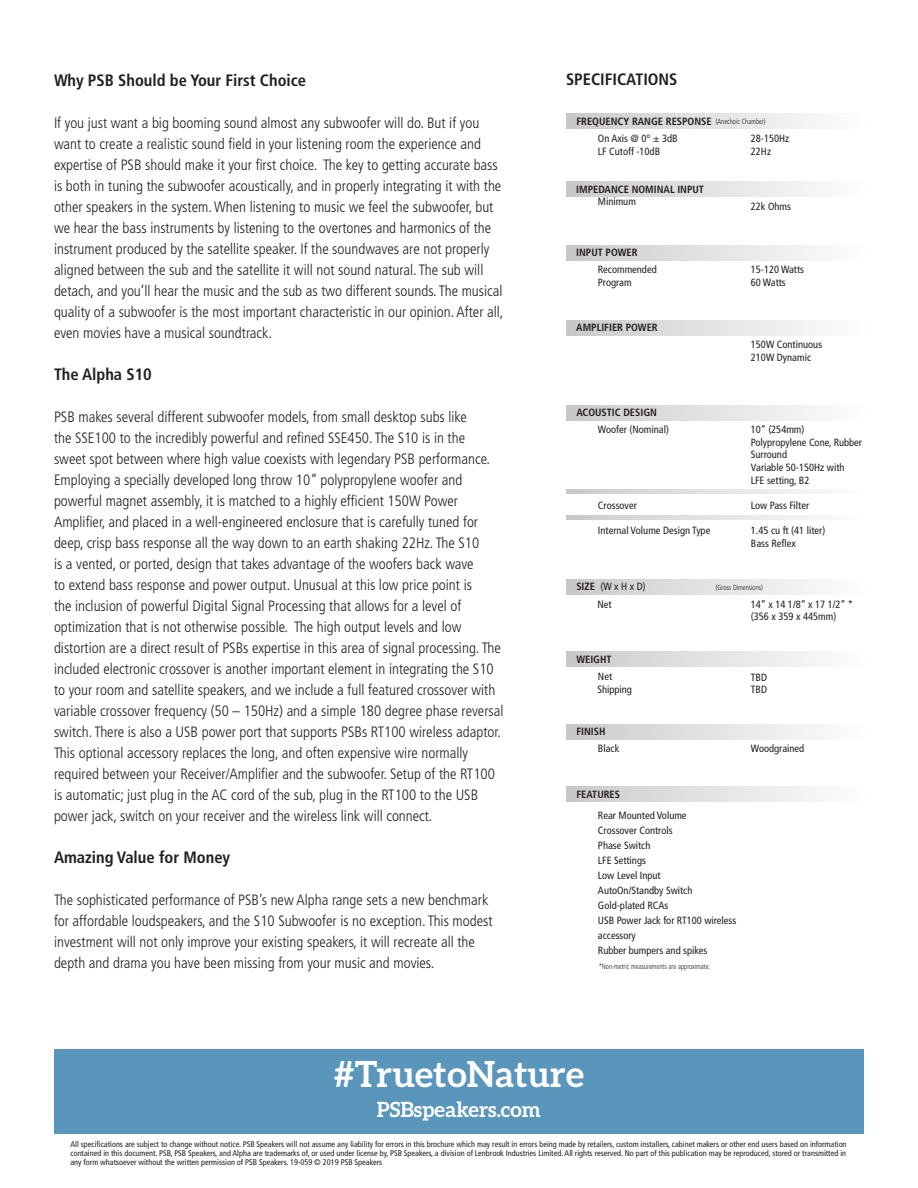
<style>
.page{position:relative;width:918px;height:1188px;background:#fff}
.page>*{position:absolute;margin:0;border:0;box-sizing:border-box;transform-origin:0 0}
.t1{font:700 36px "Aleo";color:#fff}
.t2{font:700 21px "Aleo";color:#fff}
.Body_Heading{font:700 condensed 16.5px "Frutiger";color:#231f20}
.Body_Copy{font:300 condensed 15px/21px "Frutiger";color:#231f20}
.Spec_Text{font:condensed 10.5px/15px "Frutiger";color:#231f20}
.Spec_Heading{font:700 condensed 10.5px "Frutiger";color:#231f20}
.t3{font:condensed 8.25px/9.3px "Frutiger";color:#231f20;text-align:justify}
.t4{font:300 condensed 7.5px "Frutiger";color:#231f20;scale:.9 1}
.s1{font-weight:700}
</style>
<div class="page">
<svg style="left:566px;top:182px;width:249px;height:15px;background:#dfdfe0"></svg>
<svg style="left:566px;top:245px;width:249px;height:15px;background:#dfdfe0"></svg>
<svg style="left:566px;top:320px;width:249px;height:15px;background:#dfdfe0"></svg>
<svg style="left:566px;top:114px;width:249px;height:15px;background:#dfdfe0"></svg>
<svg style="left:566px;top:405px;width:249px;height:15px;background:#dfdfe0"></svg>
<svg style="left:566px;top:490px;width:249px;height:3px"></svg>
<svg style="left:566px;top:516px;width:249px;height:3px"></svg>
<svg style="left:566px;top:652px;width:249px;height:15px;background:#dfdfe0"></svg>
<svg style="left:566px;top:724px;width:249px;height:15px;background:#dfdfe0"></svg>
<svg style="left:566px;top:579px;width:249px;height:15px;background:#dfdfe0"></svg>
<svg style="left:566px;top:786px;width:249px;height:15px;background:#dfdfe0"></svg>
<div style="left:54px;top:1049px;width:810px;height:85px;background:#5a96bb"></div>
<p class="Body_Heading" style="left:54px;top:71px;width:254px">Why PSB Should be Your First Choice</p>
<p class="Body_Copy" style="left:54px;top:113px;width:451px">If you just want a big booming sound almost any subwoofer will do. But if you want to create a realistic sound field in your listening room the experience and expertise of PSB should make it your first choice. The key to getting accurate bass is both in tuning the subwoofer acoustically, and in properly integrating it with the other speakers in the system. When listening to music we feel the subwoofer, but we hear the bass instruments by listening to the overtones and harmonics of the instrument produced by the satellite speaker. If the soundwaves are not properly aligned between the sub and the satellite it will not sound natural. The sub will detach, and you’ll hear the music and the sub as two different sounds. The musical quality of a subwoofer is the most important characteristic in our opinion. After all, even movies have a musical soundtrack.</p>
<p class="Body_Heading" style="left:54px;top:365px;width:99px">The Alpha S10</p>
<p class="Body_Copy" style="left:54px;top:407px;width:451px">PSB makes several different subwoofer models, from small desktop subs like<br>the SSE100 to the incredibly powerful and refined SSE450. The S10 is in the<br>sweet spot between where high value coexists with legendary PSB performance.<br>Employing a specially developed long throw 10” polypropylene woofer and powerful magnet assembly, it is matched to a highly efficient 150W Power Amplifier, and placed in a well-engineered enclosure that is carefully tuned for deep, crisp bass response all the way down to an earth shaking 22Hz. The S10<br>is a vented, or ported, design that takes advantage of the woofers back wave<br>to extend bass response and power output. Unusual at this low price point is<br>the inclusion of powerful Digital Signal Processing that allows for a level of optimization that is not otherwise possible. The high output levels and low distortion are a direct result of PSBs expertise in this area of signal processing. The included electronic crossover is another important element in integrating the S10 to your room and satellite speakers, and we include a full featured crossover with variable crossover frequency (50 – 150Hz) and a simple 180 degree phase reversal switch. There is also a USB power port that supports PSBs RT100 wireless adaptor.<br>This optional accessory replaces the long, and often expensive wire normally required between your Receiver/Amplifier and the subwoofer. Setup of the RT100 is automatic; just plug in the AC cord of the sub, plug in the RT100 to the USB power jack, switch on your receiver and the wireless link will connect.</p>
<p class="Body_Heading" style="left:54px;top:848px;width:178px">Amazing Value for Money</p>
<p class="Body_Copy" style="left:54px;top:890px;width:440px">The sophisticated performance of PSB’s new Alpha range sets a new benchmark for affordable loudspeakers, and the S10 Subwoofer is no exception. This modest investment will not only improve your existing speakers, it will recreate all the depth and drama you have been missing from your music and movies.</p>
<p class="Body_Heading" style="left:566px;top:69px;width:113px">SPECIFICATIONS</p>
<p class="Spec_Heading" style="left:576px;top:115px;width:137px">FREQUENCY RANGE RESPONSE</p>
<p class="Spec_Text" style="left:598px;top:131px;width:81px">On Axis @ 0° ± 3dB</p>
<p class="Spec_Text" style="left:598px;top:143px;width:64px">LF Cutoff -10dB</p>
<p class="t4" style="left:716px;top:117px;width:57px">(Anechoic Chamber)</p>
<p class="Spec_Text" style="left:751px;top:131px;width:40px">28-150Hz</p>
<p class="Spec_Text" style="left:751px;top:144px;width:22px">22Hz</p>
<p class="Spec_Heading" style="left:576px;top:183px;width:129px">IMPEDANCE NOMINAL INPUT</p>
<p class="Spec_Text" style="left:598px;top:194px;width:40px">Minimum</p>
<p class="Spec_Heading" style="left:576px;top:246px;width:63px">INPUT POWER</p>
<p class="Spec_Text" style="left:598px;top:262px;width:60px">Recommended</p>
<p class="Spec_Text" style="left:598px;top:275px;width:35px">Program</p>
<p class="Spec_Heading" style="left:576px;top:321px;width:83px">AMPLIFIER POWER</p>
<p class="Spec_Heading" style="left:576px;top:406px;width:82px">ACOUSTIC DESIGN</p>
<p class="Spec_Text" style="left:598px;top:422px;width:72px">Woofer (Nominal)</p>
<p class="Spec_Text" style="left:598px;top:497px;width:40px">Crossover</p>
<p class="Spec_Text" style="left:598px;top:523px;width:114px">Internal Volume Design Type</p>
<p class="Spec_Text" style="left:751px;top:199px;width:42px">22k Ohms</p>
<p class="Spec_Text" style="left:751px;top:262px;width:55px">15-120 Watts</p>
<p class="Spec_Text" style="left:751px;top:275px;width:36px">60 Watts</p>
<p class="Spec_Text" style="left:751px;top:337px;width:73px">150W Continuous</p>
<p class="Spec_Text" style="left:751px;top:350px;width:62px">210W Dynamic</p>
<p class="Spec_Text" style="left:751px;top:422px;width:55px">10” (254mm)</p>
<p class="Spec_Text" style="left:751px;top:436px;width:113px;line-height:12.6px">Polypropylene Cone, Rubber<br>Surround</p>
<p class="Spec_Text" style="left:751px;top:461px;width:95px;line-height:12.6px">Variable 50-150Hz with<br>LFE setting, B2</p>
<p class="Spec_Text" style="left:751px;top:498px;width:60px">Low Pass Filter</p>
<p class="Spec_Text" style="left:751px;top:524px;width:76px;line-height:12.6px">1.45 cu ft (41 liter)<br>Bass Reflex</p>
<p class="Spec_Text" style="left:576px;top:579px;width:71px"><span class="s1">SIZE</span> (W x H x D)</p>
<p class="Spec_Text" style="left:597px;top:597px;width:16px">Net</p>
<p class="Spec_Text" style="left:751px;top:597px;width:104px">14” x 14 1/8” x 17 1/2” *</p>
<p class="Spec_Text" style="left:751px;top:609px;width:87px">(356 x 359 x 445mm)</p>
<p class="t4" style="left:716px;top:583px;width:54px">(Gross Dimensions)</p>
<p class="Spec_Heading" style="left:576px;top:653px;width:37px">WEIGHT</p>
<p class="Spec_Text" style="left:598px;top:669px;width:16px">Net</p>
<p class="Spec_Text" style="left:597px;top:682px;width:36px">Shipping</p>
<p class="Spec_Text" style="left:751px;top:669px;width:18px">TBD</p>
<p class="Spec_Text" style="left:751px;top:682px;width:18px">TBD</p>
<p class="Spec_Heading" style="left:576px;top:725px;width:31px">FINISH</p>
<p class="Spec_Text" style="left:598px;top:741px;width:23px">Black</p>
<p class="Spec_Text" style="left:751px;top:741px;width:55px">Woodgrained</p>
<p class="Spec_Heading" style="left:576px;top:788px;width:45px">FEATURES</p>
<p class="Spec_Text" style="left:598px;top:808px;width:140px">Rear Mounted Volume<br>Crossover Controls<br>Phase Switch<br>LFE Settings<br>Low Level Input<br>AutoOn/Standby Switch<br>Gold-plated RCAs<br>USB Power Jack for RT100 wireless accessory<br>Rubber bumpers and spikes</p>
<p class="t4" style="left:599px;top:962px;width:125px">*Non-metric measurements are approximate.</p>
<p class="t1" style="left:334px;top:1054px;width:252px">#TruetoNature</p>
<p class="t2" style="left:377px;top:1098px;width:166px">PSBspeakers.com</p>
<p class="t3" style="left:70px;top:1139px;width:778px">All specifications are subject to change without notice. PSB Speakers will not assume any liability for errors in this brochure which may result in errors being made by retailers, custom installers, cabinet makers or other end users based on information contained in this document. PSB, PSB Speakers, and Alpha are trademarks of, or used under license by, PSB Speakers, a division of Lenbrook Industries Limited. All rights reserved. No part of this publication may be reproduced, stored or transmitted in any form whatsoever without the written permission of PSB Speakers. 19-059 © 2019 PSB Speakers</p>
</div>
